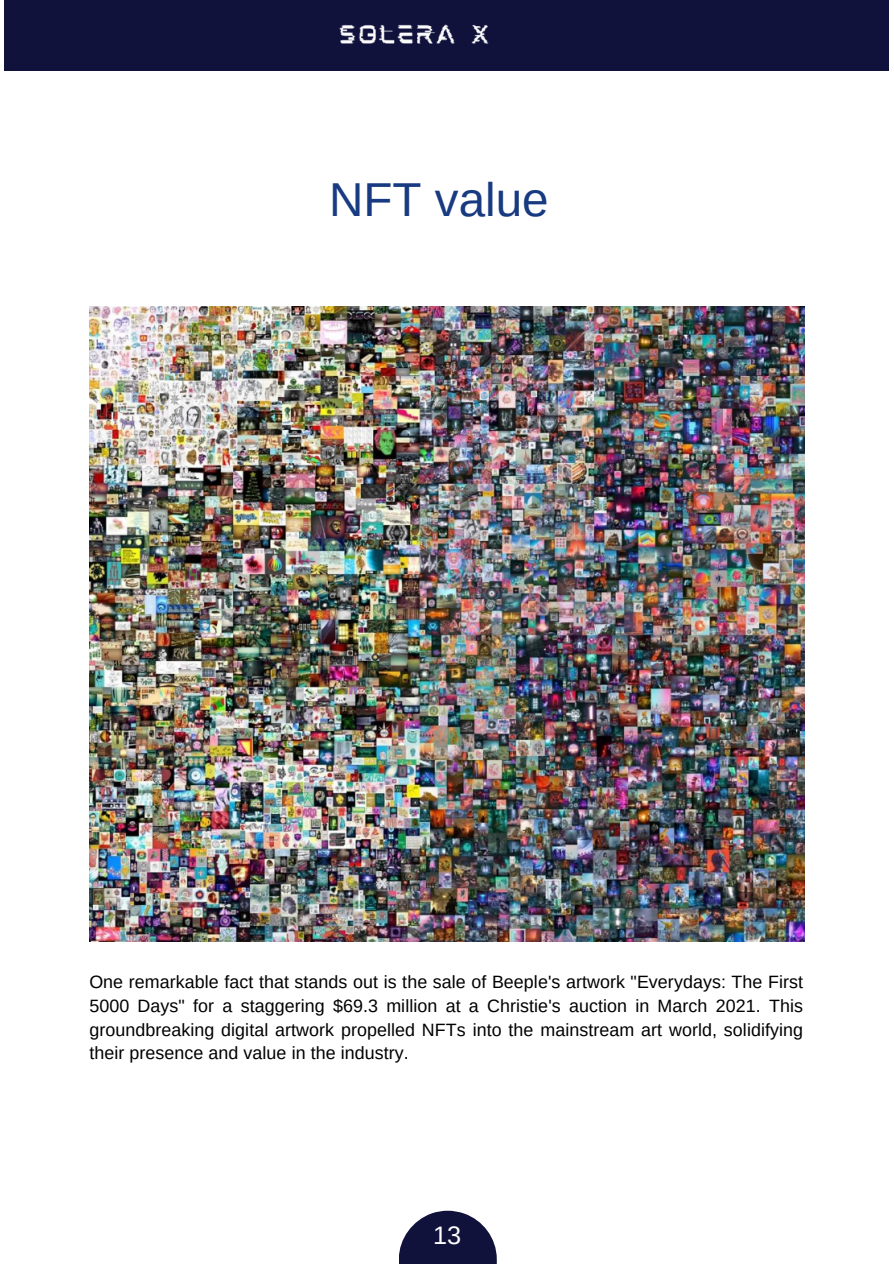
<style>
.page{position:relative;width:894px;height:1264px;background:#fff}
.page>*{position:absolute;margin:0;border:0;box-sizing:border-box;transform-origin:0 0}
.t1{font:47.55px "Arimo";color:#183a80}
.t2{font:25.2px "Arimo";color:#fff}
.t3{font:17.85px/23.7px "Arimo";letter-spacing:.005em;color:#000;text-align:justify}
</style>
<div class="page">
<div style="left:4px;top:0;width:885px;height:71px;background:#10123c"></div>
<img style="left:339px;top:24px;width:150px;height:20px">
<svg style="left:399px;top:1210px;width:97px;height:53px"></svg>
<img style="left:89px;top:306px;width:715px;height:635px">
<p class="t1" style="left:329px;top:173px;width:221px">NFT value</p>
<p class="t3" style="left:89px;top:970px;width:715px">One remarkable fact that stands out is the sale of Beeple's artwork "Everydays: The First 5000 Days" for a staggering $69.3 million at a Christie's auction in March 2021. This groundbreaking digital artwork propelled NFTs into the mainstream art world, solidifying their presence and value in the industry.</p>
<p class="t2" style="left:433px;top:1221px;width:30px">13</p>
</div>
